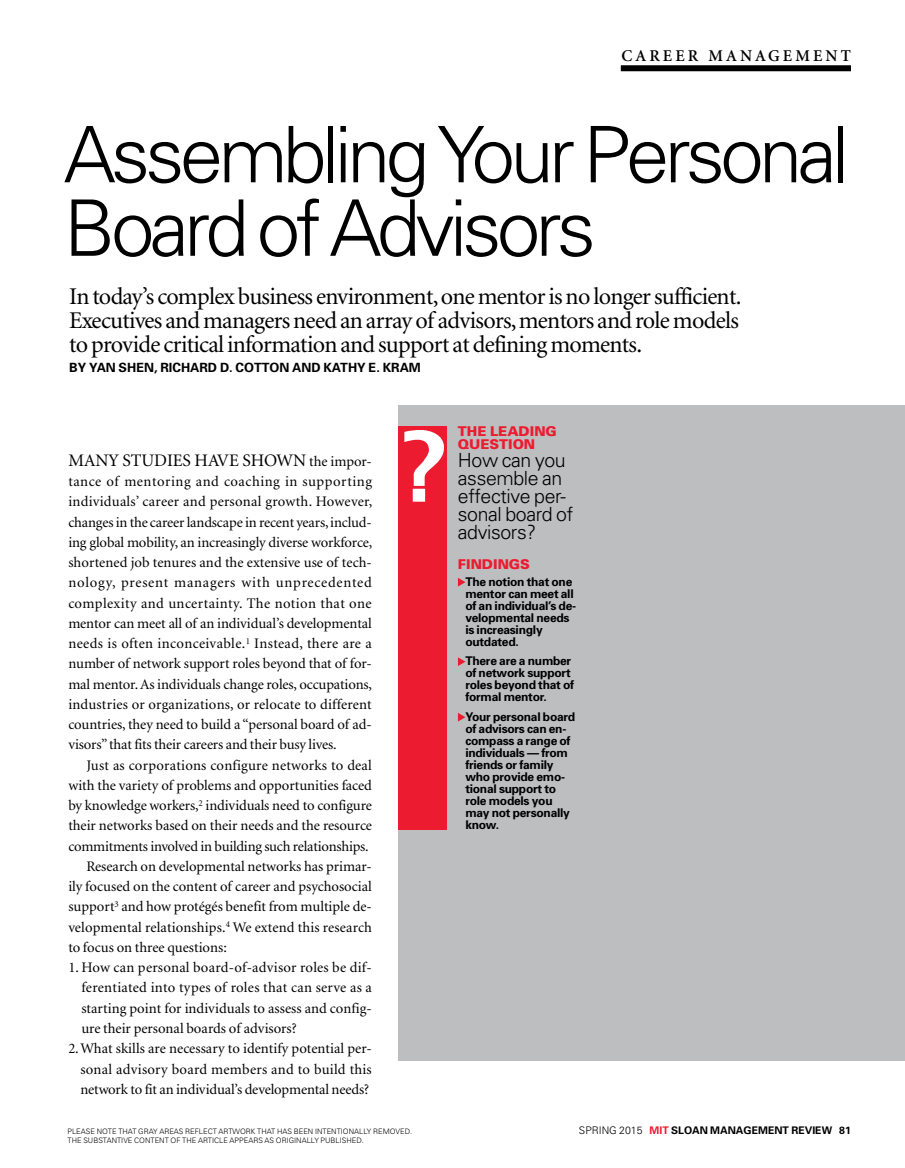
<style>
.page{position:relative;width:905px;height:1168px;background:#fff}
.page>*{position:absolute;margin:0;border:0;box-sizing:border-box;transform-origin:0 0}
.t1{font:300 78px/73.5px "Univers";letter-spacing:-.06em;color:#000}
.t2{font:24px/24px "Minion";letter-spacing:-.03em;color:#000;text-align:justify}
.t3{font:300 19.5px/18px "Univers";letter-spacing:-.02em;color:#000}
.t4{font:17.7px "Minion";letter-spacing:-.005em;color:#000}
.t5{font:600 16.5px "Minion";letter-spacing:.19em;color:#000}
.t6{font:14.7px/20.2px "Minion";letter-spacing:-.005em;color:#000;text-align:justify}
.t7{font:14.7px "Minion";letter-spacing:.015em;color:#000}
.t8{font:900 13.5px/13.5px "Univers";color:#ed1b2f}
.t9{font:700 12.75px "Univers";color:#000}
.t10{font:700 12px/12px "Univers";letter-spacing:-.02em;color:#000}
.t11{font:700 10.5px "Univers";color:#000}
.t12{font:300 7.5px/9px "Univers";color:#000}
.s1{font-size:14.7px}
.s2{font-weight:300}
.s3{color:#ed1b2f}
</style>
<div class="page">
<div style="left:399px;top:405px;width:505px;height:655px;background:#bcbec0"></div>
<div style="left:399px;top:426px;width:48px;height:404px;background:#ed1b2f"></div>
<svg style="left:404px;top:430px;width:40px;height:72px"></svg>
<svg style="left:458px;top:578px;width:7px;height:8px"></svg>
<svg style="left:458px;top:657px;width:7px;height:9px"></svg>
<svg style="left:458px;top:713px;width:7px;height:8px"></svg>
<div style="left:620px;top:65px;width:231px;height:6px;background:#000"></div>
<p class="t5" style="left:621px;top:47px;width:231px">CAREER MANAGEMENT</p>
<h1 class="t1" style="left:64px;top:116px;width:787px">Assembling Your Personal<br>Board of Advisors</h1>
<h2 class="t2" style="left:69px;top:285px;width:673px">In today’s complex business environment, one mentor is no longer sufficient.<br>Executives and managers need an array of advisors, mentors and role models to provide critical information and support at defining moments.</h2>
<p class="t9" style="left:69px;top:359px;width:353px">BY YAN SHEN, RICHARD D. COTTON AND KATHY E. KRAM</p>
<p class="t4" style="left:68px;top:451px;width:305px">MANY STUDIES HAVE SHOWN <span class="s1">the impor-</span></p>
<p class="t6" style="left:68px;top:472px;width:305px">tance of mentoring and coaching in supporting individuals’ career and personal growth. However, changes in the career landscape in recent years, includ&shy;ing global mobility, an increasingly diverse workforce, shortened job tenures and the extensive use of tech&shy;nology, present managers with unprecedented complexity and uncertainty. The notion that one mentor can meet all of an individual’s developmental needs is often inconceivable.<sup>1</sup> Instead, there are a number of network support roles beyond that of for&shy;mal mentor. As individuals change roles, occupations, industries or organizations, or relocate to different countries, they need to build a “personal board of ad&shy;visors” that fits their careers and their busy lives.</p>
<p class="t7" style="left:86px;top:758px;width:287px">Just as corporations configure networks to deal</p>
<p class="t6" style="left:68px;top:776px;width:305px">with the variety of problems and opportunities faced</p>
<p class="t6" style="left:68px;top:796px;width:305px">by knowledge workers,<sup>2</sup> individuals need to configure</p>
<p class="t6" style="left:68px;top:816px;width:305px">their networks based on their needs and the resource</p>
<p class="t6" style="left:68px;top:836px;width:302px">commitments involved in building such relationships.</p>
<p class="t6" style="left:86px;top:857px;width:287px">Research on developmental networks has primar-</p>
<p class="t6" style="left:68px;top:877px;width:305px">ily focused on the content of career and psychosocial</p>
<p class="t6" style="left:68px;top:897px;width:305px">support<sup>3</sup> and how protégés benefit from multiple de-</p>
<p class="t6" style="left:68px;top:917px;width:305px">velopmental relationships.<sup>4</sup> We extend this research</p>
<p class="t6" style="left:68px;top:937px;width:160px">to focus on three questions:</p>
<p class="t6" style="left:81px;top:958px;width:292px;text-indent:-13px">1. How can personal board-of-advisor roles be dif&shy;ferentiated into types of roles that can serve as a starting point for individuals to assess and config&shy;ure their personal boards of advisors?</p>
<p class="t6" style="left:80px;top:1039px;width:293px;text-indent:-12px">2. What skills are necessary to identify potential per&shy;sonal advisory board members and to build this network to fit an individual’s developmental needs?</p>
<p class="t12" style="left:68px;top:1127px;width:346px">PLEASE NOTE THAT GRAY AREAS REFLECT ARTWORK THAT HAS BEEN INTENTIONALLY REMOVED.<br>THE SUBSTANTIVE CONTENT OF THE ARTICLE APPEARS AS ORIGINALLY PUBLISHED.</p>
<p class="t8" style="left:458px;top:424px;width:100px">THE LEADING<br>QUESTION</p>
<h3 class="t3" style="left:458px;top:451px;width:117px">How can you assemble an effective per&shy;sonal board of advisors?</h3>
<p class="t8" style="left:458px;top:557px;width:73px">FINDINGS</p>
<p class="t10" style="left:465px;top:575px;width:112px">The notion that one mentor can meet all of an individual’s de&shy;velopmental needs is increasingly outdated.</p>
<p class="t10" style="left:465px;top:655px;width:110px">There are a number of network support roles beyond that of formal mentor.</p>
<p class="t10" style="left:465px;top:710px;width:111px">Your personal board of advisors can en&shy;compass a range of individuals — from friends or family who provide emo&shy;tional support to role models you may not personally know.</p>
<p class="t11" style="left:579px;top:1124px;width:273px"><span class="s2">SPRING 2015</span> <span class="s3">MIT</span> SLOAN MANAGEMENT REVIEW 81</p>
</div>
